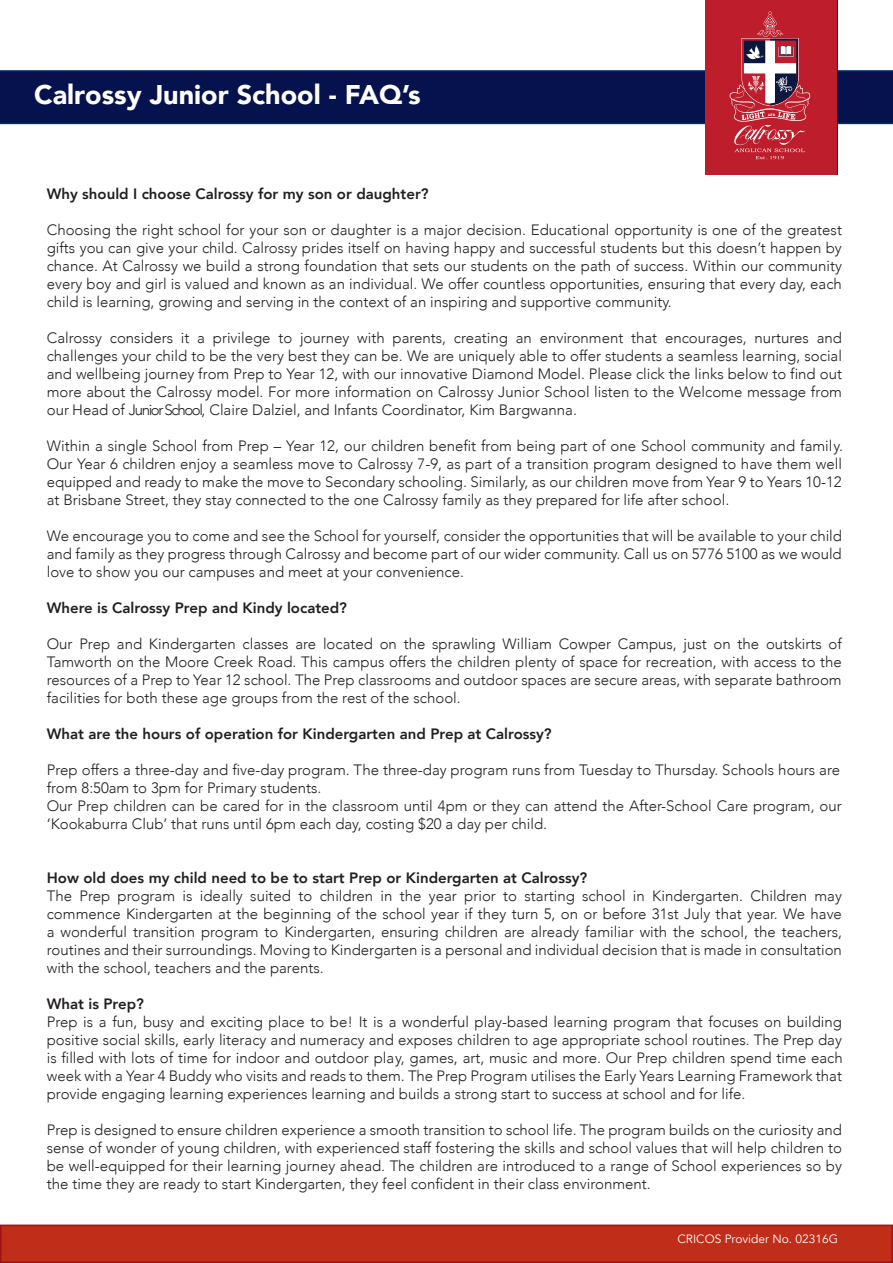
<style>
.page{position:relative;width:893px;height:1263px;background:#fff}
.page>*{position:absolute;margin:0;border:0;box-sizing:border-box;transform-origin:0 0}
.t1{font:900 27px "Avenir";color:#fff}
.t2{font:300 15px/18px "Avenir";color:#231f20;text-align:justify}
.t3{font:800 15px "Avenir";color:#231f20}
.t4{font:12px "Avenir";color:#fff}
.s1{font-weight:800}
</style>
<div class="page">
<div style="left:1px;top:1225px;width:891px;height:37px;background:#c02d19"></div>
<div style="left:0;top:1224px;width:893px;height:39px;border:2px solid #9c1418"></div>
<svg style="left:0;top:70px;width:893px;height:54px;background:#05144f"></svg>
<svg style="left:705px;top:0;width:132px;height:174px;background:#bc3342"></svg>
<p class="t1" style="left:34px;top:72px;width:388px">Calrossy Junior School - FAQ’s</p>
<p class="t3" style="left:47px;top:182px;width:383px">Why should I choose Calrossy for my son or daughter?</p>
<p class="t2" style="left:47px;top:221px;width:797px">Choosing the right school for your son or daughter is a major decision. Educational opportunity is one of the greatest gifts you can give your child. Calrossy prides itself on having happy and successful students but this doesn’t happen by chance. At Calrossy we build a strong foundation that sets our students on the path of success. Within our community every boy and girl is valued and known as an individual. We offer countless opportunities, ensuring that every day, each child is learning, growing and serving in the context of an inspiring and supportive community.</p>
<p class="t2" style="left:47px;top:329px;width:797px">Calrossy considers it a privilege to journey with parents, creating an environment that encourages, nurtures and challenges your child to be the very best they can be. We are uniquely able to offer students a seamless learning, social and wellbeing journey from Prep to Year 12, with our innovative Diamond Model. Please click the links below to find out more about the Calrossy model. For more information on Calrossy Junior School listen to the Welcome message from our Head of Junior School, Claire Dalziel, and Infants Coordinator, Kim Bargwanna.</p>
<p class="t2" style="left:47px;top:437px;width:798px">Within a single School from Prep – Year 12, our children benefit from being part of one School community and family.<br>Our Year 6 children enjoy a seamless move to Calrossy 7-9, as part of a transition program designed to have them well equipped and ready to make the move to Secondary schooling. Similarly, as our children move from Year 9 to Years 10-12 at Brisbane Street, they stay connected to the one Calrossy family as they prepared for life after school.</p>
<p class="t2" style="left:47px;top:527px;width:797px">We encourage you to come and see the School for yourself, consider the opportunities that will be available to your child and family as they progress through Calrossy and become part of our wider community. Call us on 5776 5100 as we would love to show you our campuses and meet at your convenience.</p>
<p class="t3" style="left:47px;top:596px;width:302px">Where is Calrossy Prep and Kindy located?</p>
<p class="t2" style="left:47px;top:635px;width:797px">Our Prep and Kindergarten classes are located on the sprawling William Cowper Campus, just on the outskirts of Tamworth on the Moore Creek Road. This campus offers the children plenty of space for recreation, with access to the resources of a Prep to Year 12 school. The Prep classrooms and outdoor spaces are secure areas, with separate bathroom facilities for both these age groups from the rest of the school.</p>
<p class="t3" style="left:47px;top:722px;width:506px">What are the hours of operation for Kindergarten and Prep at Calrossy?</p>
<p class="t2" style="left:47px;top:761px;width:797px;text-align:left">Prep offers a three-day and five-day program. The three-day program runs from Tuesday to Thursday. Schools hours are from 8:50am to 3pm for Primary students.<br>Our Prep children can be cared for in the classroom until 4pm or they can attend the After-School Care program, our ‘Kookaburra Club’ that runs until 6pm each day, costing $20 a day per child.</p>
<p class="t2" style="left:47px;top:869px;width:797px;text-align:left"><span class="s1">How old does my child need to be to start Prep or Kindergarten at Calrossy?<br></span>The Prep program is ideally suited to children in the year prior to starting school in Kindergarten. Children may commence Kindergarten at the beginning of the school year if they turn 5, on or before 31st July that year. We have a wonderful transition program to Kindergarten, ensuring children are already familiar with the school, the teachers, routines and their surroundings. Moving to Kindergarten is a personal and individual decision that is made in consultation with the school, teachers and the parents.</p>
<p class="t2" style="left:47px;top:995px;width:798px;text-align:left"><span class="s1">What is Prep?<br></span>Prep is a fun, busy and exciting place to be! It is a wonderful play-based learning program that focuses on building positive social skills, early literacy and numeracy and exposes children to age appropriate school routines. The Prep day is filled with lots of time for indoor and outdoor play, games, art, music and more. Our Prep children spend time each week with a Year 4 Buddy who visits and reads to them. The Prep Program utilises the Early Years Learning Framework that provide engaging learning experiences learning and builds a strong start to success at school and for life.</p>
<p class="t2" style="left:47px;top:1121px;width:797px">Prep is designed to ensure children experience a smooth transition to school life. The program builds on the curiosity and sense of wonder of young children, with experienced staff fostering the skills and school values that will help children to be well-equipped for their learning journey ahead. The children are introduced to a range of School experiences so by the time they are ready to start Kindergarten, they feel confident in their class environment.</p>
<p class="t4" style="left:677px;top:1232px;width:162px">CRICOS Provider No. 02316G</p>
</div>
